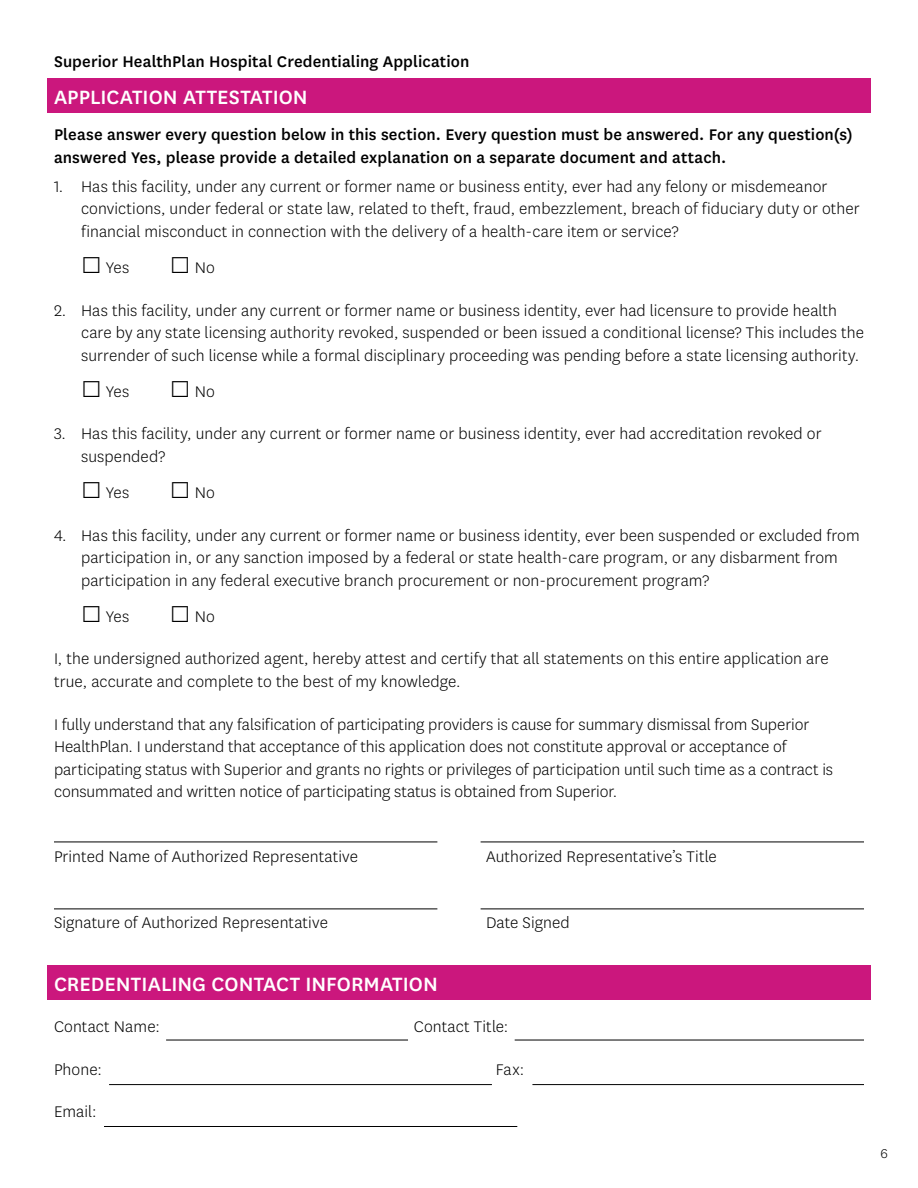
<style>
.page{position:relative;width:918px;height:1188px;background:#fff}
.page>*{position:absolute;margin:0;border:0;box-sizing:border-box;transform-origin:0 0}
.Paragraph_Style_1{font:500 22.5px "National";letter-spacing:.005em;color:#fff}
.t1{font:300 18px/22.5px "National";letter-spacing:.005em;color:#000}
.t2{font:500 18px/22.5px "National";letter-spacing:.005em;color:#000}
.t3{font:300 15px "National";color:#000}
.s1{font-size:27px}
</style>
<div class="page">
<div style="left:48px;top:965px;width:823px;height:35px;background:#cb177d"></div>
<div style="left:48px;top:79px;width:823px;height:34px;background:#cb177d"></div>
<hr style="left:104px;top:1126px;width:413px;height:1px;background:#000">
<hr style="left:532px;top:1084px;width:332px;height:1px;background:#000">
<hr style="left:109px;top:1084px;width:383px;height:1px;background:#000">
<hr style="left:515px;top:1040px;width:349px;height:1px;background:#000">
<hr style="left:166px;top:1040px;width:242px;height:1px;background:#000">
<hr style="left:481px;top:909px;width:383px;height:1px;background:#000">
<hr style="left:54px;top:909px;width:383px;height:1px;background:#000">
<hr style="left:481px;top:842px;width:383px;height:1px;background:#000">
<hr style="left:54px;top:842px;width:383px;height:1px;background:#000">
<p class="t2" style="left:54px;top:50px;width:417px">Superior HealthPlan Hospital Credentialing Application</p>
<p class="Paragraph_Style_1" style="left:54px;top:82px;width:255px">APPLICATION ATTESTATION</p>
<p class="t2" style="left:54px;top:122px;width:800px">Please answer every question below in this section. Every question must be answered. For any question(s) answered Yes, please provide a detailed explanation on a separate document and attach.</p>
<p class="t1" style="left:81px;top:175px;width:780px;text-indent:-27px">1. Has this facility, under any current or former name or business entity, ever had any felony or misdemeanor convictions, under federal or state law, related to theft, fraud, embezzlement, breach of fiduciary duty or other financial misconduct in connection with the delivery of a health-care item or service?</p>
<p class="t1" style="left:81px;top:256px;width:50px"><span class="s1">□</span> Yes</p>
<p class="t1" style="left:170px;top:256px;width:47px"><span class="s1">□</span> No</p>
<p class="t1" style="left:81px;top:298px;width:784px;text-indent:-27px">2. Has this facility, under any current or former name or business identity, ever had licensure to provide health care by any state licensing authority revoked, suspended or been issued a conditional license? This includes the surrender of such license while a formal disciplinary proceeding was pending before a state licensing authority.</p>
<p class="t1" style="left:81px;top:379px;width:50px"><span class="s1">□</span> Yes</p>
<p class="t1" style="left:170px;top:379px;width:47px"><span class="s1">□</span> No</p>
<p class="t1" style="left:81px;top:422px;width:742px;text-indent:-27px">3. Has this facility, under any current or former name or business identity, ever had accreditation revoked or suspended?</p>
<p class="t1" style="left:81px;top:481px;width:50px"><span class="s1">□</span> Yes</p>
<p class="t1" style="left:170px;top:481px;width:47px"><span class="s1">□</span> No</p>
<p class="t1" style="left:81px;top:523px;width:780px;text-indent:-27px">4. Has this facility, under any current or former name or business identity, ever been suspended or excluded from participation in, or any sanction imposed by a federal or state health-care program, or any disbarment from participation in any federal executive branch procurement or non-procurement program?</p>
<p class="t1" style="left:81px;top:604px;width:50px"><span class="s1">□</span> Yes</p>
<p class="t1" style="left:170px;top:604px;width:47px"><span class="s1">□</span> No</p>
<p class="t1" style="left:54px;top:647px;width:776px">I, the undersigned authorized agent, hereby attest and certify that all statements on this entire application are true, accurate and complete to the best of my knowledge.</p>
<p class="t1" style="left:54px;top:712px;width:781px">I fully understand that any falsification of participating providers is cause for summary dismissal from Superior HealthPlan. I understand that acceptance of this application does not constitute approval or acceptance of participating status with Superior and grants no rights or privileges of participation until such time as a contract is consummated and written notice of participating status is obtained from Superior.</p>
<p class="t1" style="left:54px;top:845px;width:306px">Printed Name of Authorized Representative</p>
<p class="t1" style="left:486px;top:845px;width:232px">Authorized Representative’s Title</p>
<p class="t1" style="left:54px;top:910px;width:275px">Signature of Authorized Representative</p>
<p class="t1" style="left:486px;top:910px;width:85px">Date Signed</p>
<p class="Paragraph_Style_1" style="left:54px;top:969px;width:385px">CREDENTIALING CONTACT INFORMATION</p>
<p class="t1" style="left:54px;top:1015px;width:107px">Contact Name:</p>
<p class="t1" style="left:414px;top:1015px;width:96px">Contact Title:</p>
<p class="t1" style="left:54px;top:1057px;width:49px">Phone:</p>
<p class="t1" style="left:496px;top:1057px;width:30px">Fax:</p>
<p class="t1" style="left:54px;top:1100px;width:44px">Email:</p>
<p class="t3" style="left:881px;top:1144px;width:9px">6</p>
</div>
